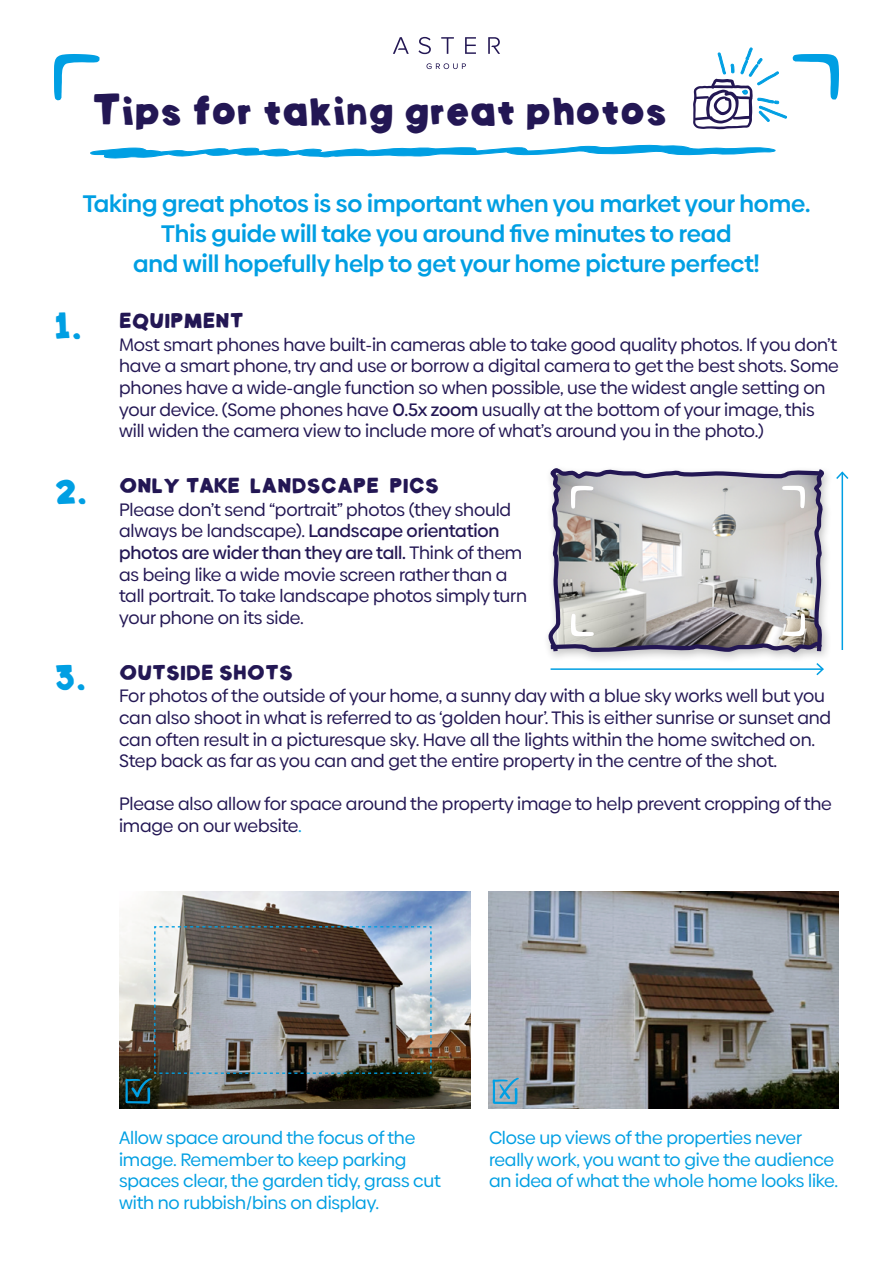
<style>
.page{position:relative;width:893px;height:1263px;background:#fff}
.page>*{position:absolute;margin:0;border:0;box-sizing:border-box;transform-origin:0 0}
.t1{font:45px "Asterhand Bold Solid";letter-spacing:-.025em;color:#231754}
.t2{font:600 24px/30px "Biennale";letter-spacing:-.005em;color:#009fe3;text-align:center}
.t3{font:21px "Asterhand Bold Solid";color:#231754}
.t4{font:18px/21.6px "Biennale";letter-spacing:-.01em;color:#231754}
.t5{font:18px/21.6px "Biennale";letter-spacing:-.01em;color:#009fe3}
.s1{font-size:37.95px;color:#009fe3}
.s2{font-weight:500}
.s3{color:#009fe3}
</style>
<div class="page">
<svg style="left:54px;top:36px;width:785px;height:123px"></svg>
<svg style="left:547px;top:468px;width:281px;height:208px"></svg>
<hr style="left:841px;top:472px;width:2px;height:178px;background:#009fe3">
<svg style="left:836px;top:471px;width:13px;height:10px"></svg>
<img style="left:119px;top:891px;width:351px;height:217px">
<img style="left:488px;top:891px;width:351px;height:217px">
<svg style="left:492px;top:1078px;width:27px;height:26px"></svg>
<img style="left:125px;top:925px;width:307px;height:179px">
<h1 class="t1" style="left:92px;top:94px;width:577px">Tips for taking great photos</h1>
<h2 class="t2" style="left:83px;top:189px;width:729px">Taking great photos is so important when you market your home.<br>This guide will take you around five minutes to read<br>and will hopefully help to get your home picture perfect!</h2>
<p class="t3" style="left:54px;top:313px;width:191px"><span class="s1">1.</span> EQUIPMENT</p>
<p class="t4" style="left:119px;top:334px;width:721px">Most smart phones have built-in cameras able to take good quality photos. If you don’t have a smart phone, try and use or borrow a digital camera to get the best shots. Some phones have a wide-angle function so when possible, use the widest angle setting on your device. (Some phones have <span class="s2">0.5x zoom</span> usually at the bottom of your image, this will widen the camera view to include more of what’s around you in the photo.)</p>
<p class="t3" style="left:54px;top:478px;width:387px"><span class="s1">2.</span> ONLY TAKE LANDSCAPE PICS</p>
<p class="t4" style="left:119px;top:499px;width:409px">Please don’t send “portrait” photos (they should always be landscape). <span class="s2">Landscape orientation photos are wider than they are tall.</span> Think of them as being like a wide movie screen rather than a tall portrait. To take landscape photos simply turn your phone on its side.</p>
<p class="t3" style="left:54px;top:664px;width:241px"><span class="s1">3.</span> OUTSIDE SHOTS</p>
<p class="t4" style="left:119px;top:685px;width:714px">For photos of the outside of your home, a sunny day with a blue sky works well but you can also shoot in what is referred to as ‘golden hour’. This is either sunrise or sunset and can often result in a picturesque sky. Have all the lights within the home switched on.<br>Step back as far as you can and get the entire property in the centre of the shot.</p>
<p class="t4" style="left:119px;top:793px;width:714px">Please also allow for space around the property image to help prevent cropping of the image on our website<span class="s3">.</span></p>
<p class="t5" style="left:119px;top:1127px;width:323px">Allow space around the focus of the image. Remember to keep parking spaces clear, the garden tidy, grass cut with no rubbish/bins on display.</p>
<p class="t5" style="left:489px;top:1127px;width:351px">Close up views of the properties never really work, you want to give the audience an idea of what the whole home looks like.</p>
</div>
